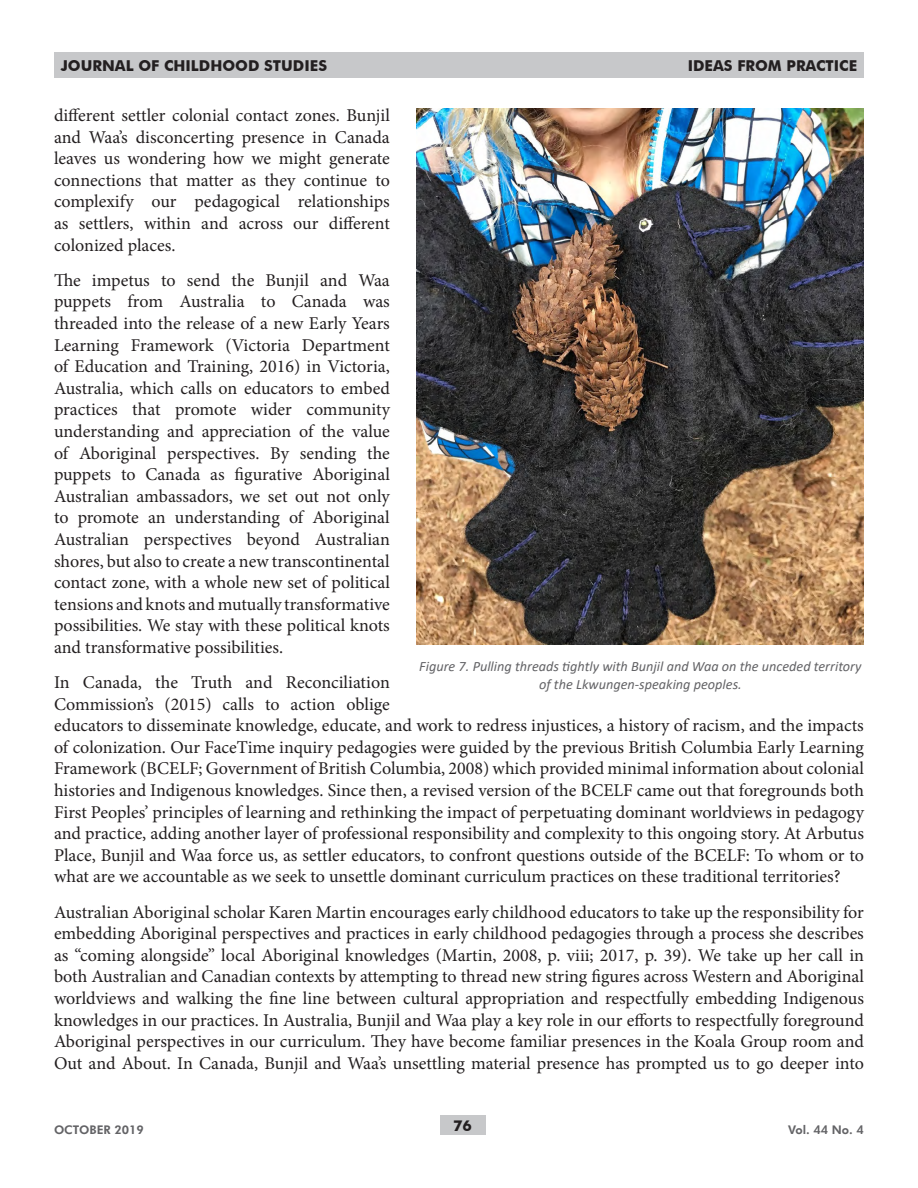
<style>
.page{position:relative;width:918px;height:1188px;background:#fff}
.page>*{position:absolute;margin:0;border:0;box-sizing:border-box;transform-origin:0 0}
.t1{font:18px/21.6px "Minion Pro";color:#231f20;text-align:justify}
.t2{font:700 15px "Futura BT";color:#231f20}
.t3{font:italic 14.25px/17.1px "Calibri";color:#636366;text-align:center}
.t4{font:800 12px "Futura BT";color:#636366}
</style>
<div class="page">
<div style="left:440px;top:1116px;width:45px;height:19px;background:#c7c8ca"></div>
<div style="left:54px;top:52px;width:810px;height:26px;background:#c7c8ca"></div>
<img style="left:417px;top:108px;width:447px;height:536px">
<p class="t2" style="left:61px;top:57px;width:268px">JOURNAL OF CHILDHOOD STUDIES</p>
<p class="t2" style="left:688px;top:57px;width:171px">IDEAS FROM PRACTICE</p>
<p class="t1" style="left:54px;top:105px;width:337px">different settler colonial contact zones. Bunjil and Waa’s disconcerting presence in Canada leaves us wondering how we might generate connections that matter as they continue to complexify our pedagogical relationships as settlers, within and across our different colonized places.</p>
<p class="t1" style="left:54px;top:269px;width:337px">The impetus to send the Bunjil and Waa puppets from Australia to Canada was threaded into the release of a new Early Years Learning Framework (Victoria Department of Education and Training, 2016) in Victoria, Australia, which calls on educators to embed practices that promote wider community understanding and appreciation of the value of Aboriginal perspectives. By sending the puppets to Canada as figurative Aboriginal Australian ambassadors, we set out not only to promote an understanding of Aboriginal Australian perspectives beyond Australian shores, but also to create a new transcontinental contact zone, with a whole new set of political tensions and knots and mutually transformative possibilities. We stay with these political knots and transformative possibilities.</p>
<p class="t1" style="left:54px;top:672px;width:812px;text-align:left">In Canada, the Truth and Reconciliation<br>Commission’s (2015) calls to action oblige<br>educators to disseminate knowledge, educate, and work to redress injustices, a history of racism, and the impacts of colonization. Our FaceTime inquiry pedagogies were guided by the previous British Columbia Early Learning Framework (BCELF; Government of British Columbia, 2008) which provided minimal information about colonial histories and Indigenous knowledges. Since then, a revised version of the BCELF came out that foregrounds both First Peoples’ principles of learning and rethinking the impact of perpetuating dominant worldviews in pedagogy and practice, adding another layer of professional responsibility and complexity to this ongoing story. At Arbutus Place, Bunjil and Waa force us, as settler educators, to confront questions outside of the BCELF: To whom or to what are we accountable as we seek to unsettle dominant curriculum practices on these traditional territories?</p>
<p class="t1" style="left:54px;top:901px;width:812px">Australian Aboriginal scholar Karen Martin encourages early childhood educators to take up the responsibility for embedding Aboriginal perspectives and practices in early childhood pedagogies through a process she describes as “coming alongside” local Aboriginal knowledges (Martin, 2008, p. viii; 2017, p. 39). We take up her call in both Australian and Canadian contexts by attempting to thread new string figures across Western and Aboriginal worldviews and walking the fine line between cultural appropriation and respectfully embedding Indigenous knowledges in our practices. In Australia, Bunjil and Waa play a key role in our efforts to respectfully foreground Aboriginal perspectives in our curriculum. They have become familiar presences in the Koala Group room and Out and About. In Canada, Bunjil and Waa’s unsettling material presence has prompted us to go deeper into</p>
<p class="t3" style="left:419px;top:658px;width:444px">Figure 7. Pulling threads tightly with Bunjil and Waa on the unceded territory of the Lkwungen-speaking peoples.</p>
<p class="t4" style="left:54px;top:1122px;width:91px">OCTOBER 2019</p>
<p class="t2" style="left:453px;top:1117px;width:20px">76</p>
<p class="t4" style="left:788px;top:1122px;width:77px">Vol. 44 No. 4</p>
</div>
